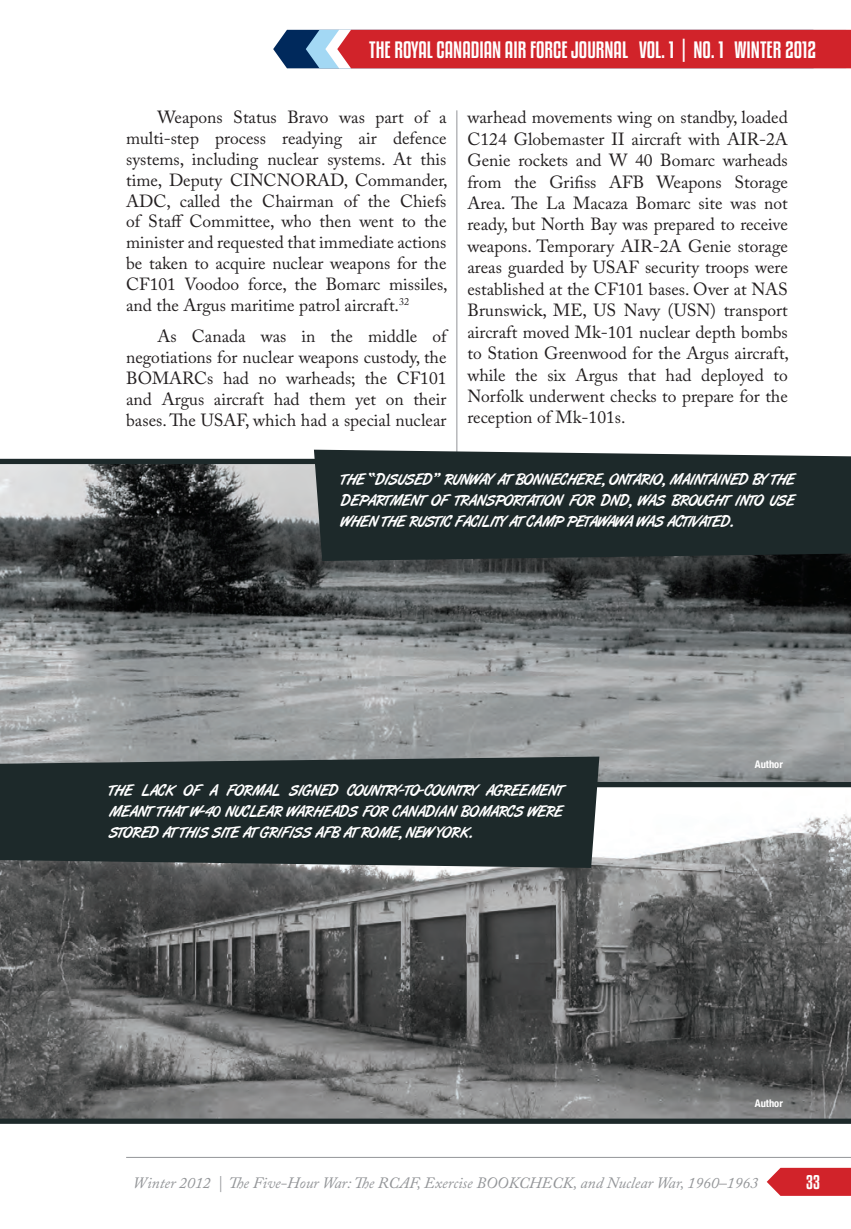
<style>
.page{position:relative;width:851px;height:1229px;background:#fff}
.page>*{position:absolute;margin:0;border:0;box-sizing:border-box;transform-origin:0 0}
.t1{font:21px "Kenyan Coffee Rg";color:#fff}
.t2{font:17.5px/21.3px "Adobe Caslon Pro";color:#231f20;text-align:justify}
.t3{font:17.5px "Kenyan Coffee Rg";color:#fff}
.t4{font:15.75px/21px "Art Brush";color:#fff;text-align:justify}
.t5{font:italic 15.75px "Adobe Caslon Pro";color:#939598}
.t6{font:700 condensed 10.5px "Helvetica Neue";color:#fff}
</style>
<div class="page">
<hr style="left:456px;top:110px;width:1px;height:373px;background:#939598">
<svg style="left:766px;top:1168px;width:85px;height:28px;background:#d5373d"></svg>
<svg style="left:273px;top:30px;width:578px;height:38px;background:#c5303a"></svg>
<hr style="left:126px;top:1157px;width:725px;height:1px;background:#939598">
<img style="left:0;top:464px;width:851px;height:318px">
<img style="left:0;top:787px;width:851px;height:331px">
<svg style="left:314px;top:450px;width:537px;height:111px;background:#242f30"></svg>
<div style="left:0;top:459px;width:851px;height:5px;background:#1d292a"></div>
<div style="left:0;top:782px;width:851px;height:5px;background:#1d292a"></div>
<div style="left:0;top:1118px;width:851px;height:6px;background:#1d292a"></div>
<svg style="left:0;top:756px;width:599px;height:112px;background:#263132"></svg>
<p class="t1" style="left:369px;top:37px;width:85px">THE ROYAL CANADIAN</p>
<p class="t1" style="left:505px;top:37px;width:40px">AIR FORCE</p>
<p class="t1" style="left:571px;top:37px;width:17px">JOURNAL</p>
<p class="t1" style="left:639px;top:37px;width:116px">VOL. 1 | NO. 1 WINTER</p>
<p class="t1" style="left:785px;top:37px;width:33px">2012</p>
<p class="t2" style="left:126px;top:107px;width:323px;line-height:20.8px;text-indent:32px">Weapons Status Bravo was part of a multi-step process readying air defence systems, including nuclear systems. At this time, Deputy CINCNORAD, Commander, ADC, called the Chairman of the Chiefs of Staff Committee, who then went to the minister and requested that immediate actions be taken to acquire nuclear weapons for the CF101 Voodoo force, the Bomarc missiles, and the Argus maritime patrol aircraft.<sup>32</sup></p>
<p class="t2" style="left:126px;top:326px;width:322px;text-indent:32px">As Canada was in the middle of negotiations for nuclear weapons custody, the BOMARCs had no warheads; the CF101 and Argus aircraft had them yet on their bases. The USAF, which had a special nuclear</p>
<p class="t2" style="left:467px;top:107px;width:323px">warhead movements wing on standby, loaded C124 Globemaster II aircraft with AIR-2A Genie rockets and W 40 Bomarc warheads from the Grifiss AFB Weapons Storage Area. The La Macaza Bomarc site was not ready, but North Bay was prepared to receive weapons. Temporary AIR-2A Genie storage areas guarded by USAF security troops were established at the CF101 bases. Over at NAS Brunswick, ME, US Navy (USN) transport aircraft moved Mk-101 nuclear depth bombs to Station Greenwood for the Argus aircraft, while the six Argus that had deployed to Norfolk underwent checks to prepare for the reception of Mk-101s.</p>
<p class="t4" style="left:341px;top:470px;width:455px">THE “DISUSED” RUNWA Y AT BONNECHERE, ONTA RIO, MAINTA INED BY THE DEPARTMENT OF TRANSPORTATION FOR DND , WAS BROUGHT INTO USE WHEN THE RUS TIC FACILITY AT CAMP PETAWAWA</p>
<p class="t4" style="left:637px;top:512px;width:98px">WA S ACTIVATED.</p>
<p class="t4" style="left:109px;top:780px;width:459px;text-align:left">THE LACK OF A FORMAL SIGNED COUNTRY-TO-COUNTRY AGREEMENT<br>MEANTTHAT W-40 NUCLEAR WA RHEADS FOR CANADIAN BOMARCS WERE<br>STORED AT THIS SITE AT GRIFISS AFB AT ROME, NEWYORK.</p>
<p class="t6" style="left:755px;top:757px;width:29px">Author</p>
<p class="t6" style="left:755px;top:1096px;width:29px">Author</p>
<p class="t5" style="left:133px;top:1174px;width:627px">Winter 2012 | The Five-Hour War: The RCAF, Exercise BOOKCHECK, and Nuclear War, 1960–1963</p>
<p class="t3" style="left:806px;top:1171px;width:15px">33</p>
</div>
